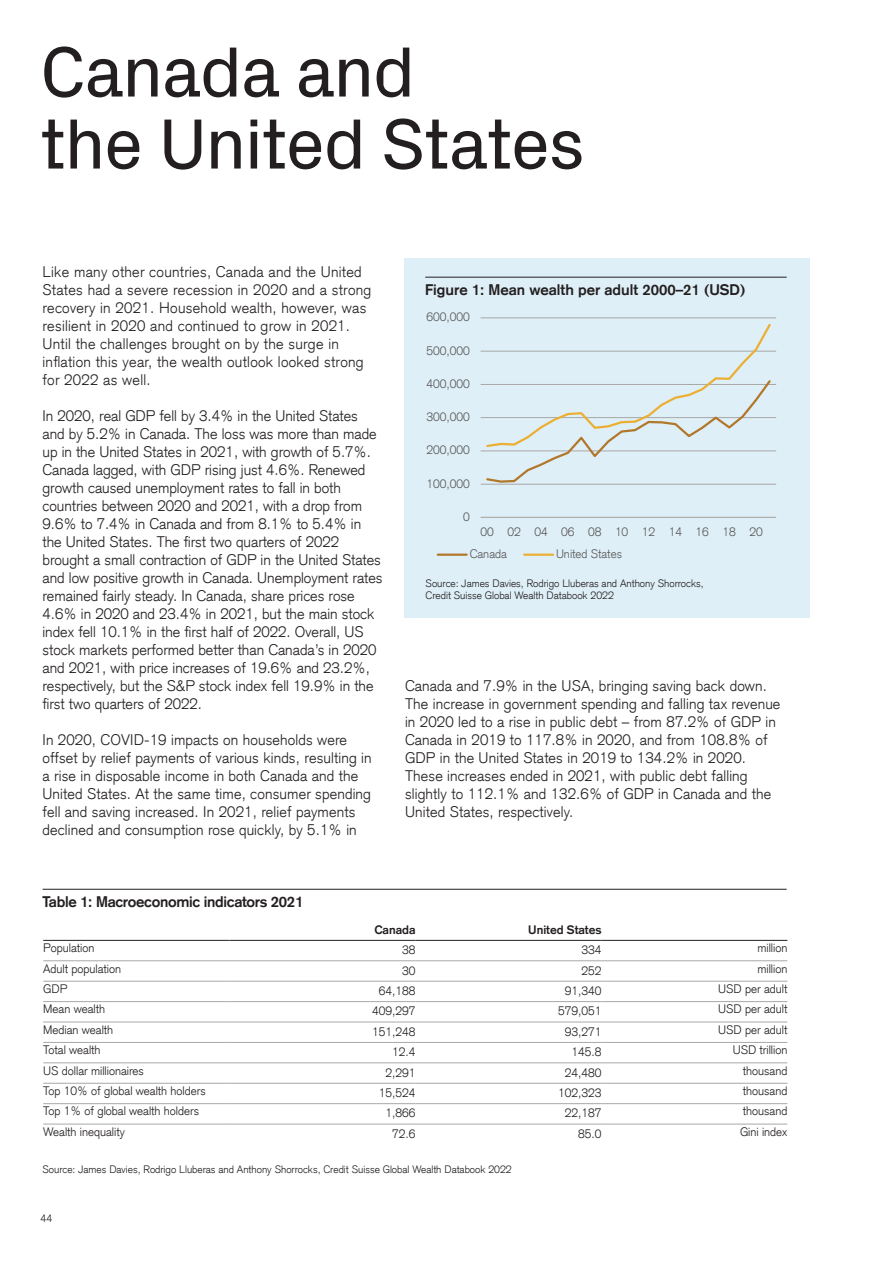
<style>
.page{position:relative;width:893px;height:1263px;background:#fff}
.page>*{position:absolute;margin:0;border:0;box-sizing:border-box;transform-origin:0 0}
.t1{font:72px/72px "Credit Suisse Headline";color:#231f20}
.t2{font:300 15px/18px "Credit Suisse Type";letter-spacing:.01em;color:#231f20}
.t3{font:700 15px "Credit Suisse Type";color:#231f20}
.t4{font:700 15px "Credit Suisse Type";letter-spacing:-.02em;color:#231f20}
.t5{font:300 12px "Credit Suisse Type";color:#231f20}
.t6{font:300 12px/22.2px "Credit Suisse Type";letter-spacing:-.005em;color:#595959}
.t7{font:700 12px "Credit Suisse Type";color:#231f20}
.t8{font:300 10.5px/12px "Credit Suisse Type";color:#231f20}
</style>
<div class="page">
<div style="left:404px;top:258px;width:406px;height:359px;background:#dfeff7"></div>
<hr style="left:425px;top:277px;width:362px;height:1px;background:#231f20">
<hr style="left:43px;top:940px;width:186px;height:1px;background:#231f20">
<hr style="left:230px;top:940px;width:185px;height:1px;background:#231f20">
<hr style="left:415px;top:940px;width:186px;height:1px;background:#231f20">
<hr style="left:601px;top:940px;width:186px;height:1px;background:#231f20">
<hr style="left:43px;top:960px;width:186px;height:1px;background:#a8a8a7">
<hr style="left:230px;top:960px;width:185px;height:1px;background:#a8a8a7">
<hr style="left:415px;top:960px;width:186px;height:1px;background:#a8a8a7">
<hr style="left:601px;top:960px;width:186px;height:1px;background:#a8a8a7">
<hr style="left:43px;top:981px;width:186px;height:1px;background:#a8a8a7">
<hr style="left:230px;top:981px;width:185px;height:1px;background:#a8a8a7">
<hr style="left:415px;top:981px;width:186px;height:1px;background:#a8a8a7">
<hr style="left:601px;top:981px;width:186px;height:1px;background:#a8a8a7">
<hr style="left:43px;top:1001px;width:186px;height:1px;background:#a8a8a7">
<hr style="left:230px;top:1001px;width:185px;height:1px;background:#a8a8a7">
<hr style="left:415px;top:1001px;width:186px;height:1px;background:#a8a8a7">
<hr style="left:601px;top:1001px;width:186px;height:1px;background:#a8a8a7">
<hr style="left:43px;top:1022px;width:186px;height:1px;background:#a8a8a7">
<hr style="left:230px;top:1022px;width:185px;height:1px;background:#a8a8a7">
<hr style="left:415px;top:1022px;width:186px;height:1px;background:#a8a8a7">
<hr style="left:601px;top:1022px;width:186px;height:1px;background:#a8a8a7">
<hr style="left:43px;top:1042px;width:186px;height:1px;background:#a8a8a7">
<hr style="left:230px;top:1042px;width:185px;height:1px;background:#a8a8a7">
<hr style="left:415px;top:1042px;width:186px;height:1px;background:#a8a8a7">
<hr style="left:601px;top:1042px;width:186px;height:1px;background:#a8a8a7">
<hr style="left:43px;top:1062px;width:186px;height:1px;background:#a8a8a7">
<hr style="left:230px;top:1062px;width:185px;height:1px;background:#a8a8a7">
<hr style="left:415px;top:1062px;width:186px;height:1px;background:#a8a8a7">
<hr style="left:601px;top:1062px;width:186px;height:1px;background:#a8a8a7">
<hr style="left:43px;top:1083px;width:186px;height:1px;background:#a8a8a7">
<hr style="left:230px;top:1083px;width:185px;height:1px;background:#a8a8a7">
<hr style="left:415px;top:1083px;width:186px;height:1px;background:#a8a8a7">
<hr style="left:601px;top:1083px;width:186px;height:1px;background:#a8a8a7">
<hr style="left:43px;top:1103px;width:186px;height:1px;background:#a8a8a7">
<hr style="left:230px;top:1103px;width:185px;height:1px;background:#a8a8a7">
<hr style="left:415px;top:1103px;width:186px;height:1px;background:#a8a8a7">
<hr style="left:601px;top:1103px;width:186px;height:1px;background:#a8a8a7">
<hr style="left:43px;top:1124px;width:186px;height:1px;background:#a8a8a7">
<hr style="left:230px;top:1124px;width:185px;height:1px;background:#a8a8a7">
<hr style="left:415px;top:1124px;width:186px;height:1px;background:#a8a8a7">
<hr style="left:601px;top:1124px;width:186px;height:1px;background:#a8a8a7">
<hr style="left:43px;top:889px;width:744px;height:1px;background:#231f20">
<hr style="left:481px;top:484px;width:295px;height:1px;background:#a8a8a7">
<hr style="left:481px;top:451px;width:295px;height:1px;background:#a8a8a7">
<hr style="left:481px;top:417px;width:295px;height:1px;background:#a8a8a7">
<hr style="left:481px;top:384px;width:295px;height:1px;background:#a8a8a7">
<hr style="left:481px;top:351px;width:295px;height:1px;background:#a8a8a7">
<hr style="left:481px;top:318px;width:295px;height:1px;background:#a8a8a7">
<hr style="left:481px;top:517px;width:295px;height:1px;background:#a8a8a7">
<svg style="left:485px;top:324px;width:288px;height:160px"></svg>
<hr style="left:438px;top:553px;width:29px;height:3px;background:#b1772a">
<hr style="left:524px;top:553px;width:29px;height:3px;background:#ebaf34">
<h1 class="t1" style="left:41px;top:31px;width:545px">Canada and<br>the United States</h1>
<p class="t2" style="left:43px;top:262px;width:330px">Like many other countries, Canada and the United States had a severe recession in 2020 and a strong recovery in 2021. Household wealth, however, was resilient in 2020 and continued to grow in 2021.<br>Until the challenges brought on by the surge in inflation this year, the wealth outlook looked strong for 2022 as well.</p>
<p class="t2" style="left:43px;top:406px;width:342px">In 2020, real GDP fell by 3.4% in the United States and by 5.2% in Canada. The loss was more than made up in the United States in 2021, with growth of 5.7%.<br>Canada lagged, with GDP rising just 4.6%. Renewed growth caused unemployment rates to fall in both countries between 2020 and 2021, with a drop from 9.6% to 7.4% in Canada and from 8.1% to 5.4% in the United States. The first two quarters of 2022 brought a small contraction of GDP in the United States and low positive growth in Canada. Unemployment rates remained fairly steady. In Canada, share prices rose 4.6% in 2020 and 23.4% in 2021, but the main stock index fell 10.1% in the first half of 2022. Overall, US stock markets performed better than Canada’s in 2020 and 2021, with price increases of 19.6% and 23.2%, respectively, but the S&amp;P stock index fell 19.9% in the first two quarters of 2022.</p>
<p class="t2" style="left:43px;top:730px;width:331px">In 2020, COVID-19 impacts on households were offset by relief payments of various kinds, resulting in a rise in disposable income in both Canada and the United States. At the same time, consumer spending fell and saving increased. In 2021, relief payments declined and consumption rose quickly, by 5.1% in</p>
<p class="t4" style="left:43px;top:892px;width:262px">Table 1: Macroeconomic indicators 2021</p>
<p class="t3" style="left:425px;top:280px;width:322px">Figure 1: Mean wealth per adult 2000–21 (USD)</p>
<p class="t6" style="left:426px;top:306px;width:45px">600,000</p>
<p class="t6" style="left:426px;top:339px;width:45px">500,000</p>
<p class="t6" style="left:426px;top:373px;width:45px">400,000</p>
<p class="t6" style="left:426px;top:406px;width:45px">300,000</p>
<p class="t6" style="left:426px;top:439px;width:45px">200,000</p>
<p class="t6" style="left:426px;top:472px;width:45px">100,000</p>
<p class="t6" style="left:463px;top:506px;width:8px">0</p>
<p class="t6" style="left:470px;top:521px;width:294px;text-indent:11px">00 02 04 06 08 10 12 14 16 18 20<br>Canada</p>
<p class="t6" style="left:556px;top:543px;width:68px">United States</p>
<p class="t8" style="left:426px;top:578px;width:280px">Source: James Davies, Rodrigo Lluberas and Anthony Shorrocks,<br>Credit Suisse Global Wealth Databook 2022</p>
<p class="t2" style="left:405px;top:676px;width:377px">Canada and 7.9% in the USA, bringing saving back down.<br>The increase in government spending and falling tax revenue in 2020 led to a rise in public debt – from 87.2% of GDP in Canada in 2019 to 117.8% in 2020, and from 108.8% of GDP in the United States in 2019 to 134.2% in 2020.<br>These increases ended in 2021, with public debt falling slightly to 112.1% and 132.6% of GDP in Canada and the United States, respectively.</p>
<p class="t7" style="left:374px;top:923px;width:43px">Canada</p>
<p class="t7" style="left:528px;top:923px;width:75px">United States</p>
<p class="t5" style="left:43px;top:941px;width:53px">Population</p>
<p class="t5" style="left:402px;top:943px;width:15px">38</p>
<p class="t5" style="left:581px;top:943px;width:22px">334</p>
<p class="t5" style="left:757px;top:941px;width:32px">million</p>
<p class="t5" style="left:43px;top:961px;width:79px">Adult population</p>
<p class="t5" style="left:402px;top:963px;width:15px">30</p>
<p class="t5" style="left:581px;top:963px;width:22px">252</p>
<p class="t5" style="left:757px;top:961px;width:32px">million</p>
<p class="t5" style="left:43px;top:982px;width:25px">GDP</p>
<p class="t5" style="left:379px;top:984px;width:38px">64,188</p>
<p class="t5" style="left:565px;top:984px;width:38px">91,340</p>
<p class="t5" style="left:718px;top:982px;width:71px">USD per adult</p>
<p class="t5" style="left:43px;top:1002px;width:63px">Mean wealth</p>
<p class="t5" style="left:372px;top:1004px;width:45px">409,297</p>
<p class="t5" style="left:558px;top:1004px;width:45px">579,051</p>
<p class="t5" style="left:718px;top:1002px;width:71px">USD per adult</p>
<p class="t5" style="left:43px;top:1022px;width:72px">Median wealth</p>
<p class="t5" style="left:372px;top:1024px;width:45px">151,248</p>
<p class="t5" style="left:565px;top:1024px;width:38px">93,271</p>
<p class="t5" style="left:718px;top:1022px;width:71px">USD per adult</p>
<p class="t5" style="left:43px;top:1043px;width:59px">Total wealth</p>
<p class="t5" style="left:392px;top:1045px;width:25px">12.4</p>
<p class="t5" style="left:571px;top:1045px;width:32px">145.8</p>
<p class="t5" style="left:733px;top:1043px;width:56px">USD trillion</p>
<p class="t5" style="left:43px;top:1063px;width:102px">US dollar millionaires</p>
<p class="t5" style="left:385px;top:1065px;width:32px">2,291</p>
<p class="t5" style="left:565px;top:1065px;width:38px">24,480</p>
<p class="t5" style="left:743px;top:1063px;width:46px">thousand</p>
<p class="t5" style="left:43px;top:1084px;width:164px">Top 10% of global wealth holders</p>
<p class="t5" style="left:379px;top:1086px;width:38px">15,524</p>
<p class="t5" style="left:558px;top:1086px;width:45px">102,323</p>
<p class="t5" style="left:743px;top:1084px;width:46px">thousand</p>
<p class="t5" style="left:43px;top:1104px;width:157px">Top 1% of global wealth holders</p>
<p class="t5" style="left:385px;top:1106px;width:32px">1,866</p>
<p class="t5" style="left:565px;top:1106px;width:38px">22,187</p>
<p class="t5" style="left:743px;top:1104px;width:46px">thousand</p>
<p class="t5" style="left:43px;top:1124px;width:83px">Wealth inequality</p>
<p class="t5" style="left:392px;top:1127px;width:25px">72.6</p>
<p class="t5" style="left:578px;top:1127px;width:25px">85.0</p>
<p class="t5" style="left:740px;top:1124px;width:49px">Gini index</p>
<p class="t8" style="left:43px;top:1163px;width:471px">Source: James Davies, Rodrigo Lluberas and Anthony Shorrocks, Credit Suisse Global Wealth Databook 2022</p>
<p class="t8" style="left:40px;top:1212px;width:13px">44</p>
</div>
